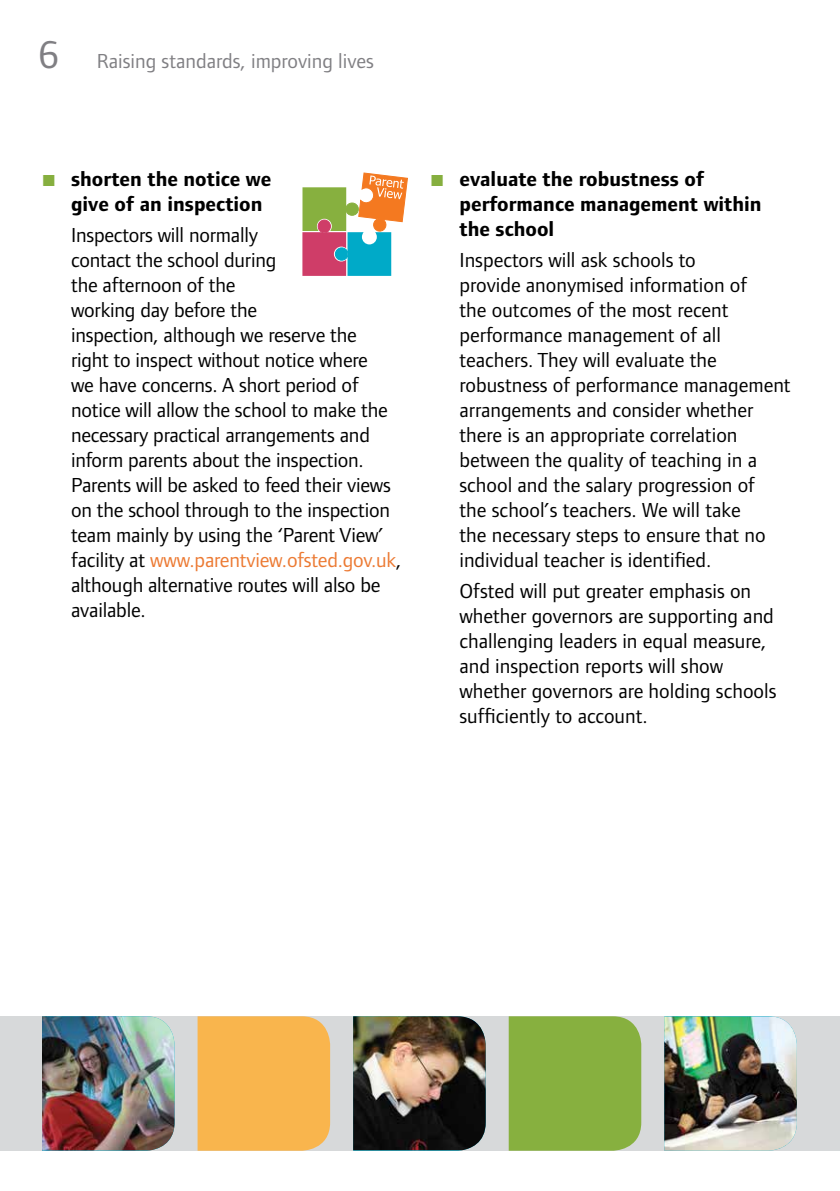
<style>
.page{position:relative;width:840px;height:1191px;background:#fff}
.page>*{position:absolute;margin:0;border:0;box-sizing:border-box;transform-origin:0 0}
.t1{font:21px/25px "Foundry Form Sans";color:#000}
.t2{font:700 21px/25px "Foundry Form Sans";color:#000}
.t3{font:21px "Foundry Form Sans";color:#807f83}
.s1{font-size:40px}
.s2{color:#ec7a33}
</style>
<div class="page">
<svg style="left:302px;top:173px;width:105px;height:103px"></svg>
<div style="left:0;top:1016px;width:839px;height:134px;background:#d7d9da"></div>
<img style="left:42px;top:1016px;width:132px;height:134px">
<div style="left:197px;top:1016px;width:133px;height:134px;background:#f9b54d"></div>
<img style="left:353px;top:1016px;width:132px;height:134px">
<div style="left:508px;top:1016px;width:133px;height:134px;background:#87b03f"></div>
<img style="left:664px;top:1016px;width:132px;height:134px">
<p class="t3" style="left:39px;top:49px;width:336px"><span class="s1">6</span> Raising standards, improving lives</p>
<p class="t2" style="left:71px;top:167px;width:202px">shorten the notice we give of an inspection</p>
<p class="t1" style="left:71px;top:222px;width:331px">Inspectors will normally<br>contact the school during<br>the afternoon of the<br>working day before the<br>inspection, although we reserve the<br>right to inspect without notice where<br>we have concerns. A short period of notice will allow the school to make the necessary practical arrangements and inform parents about the inspection.<br>Parents will be asked to feed their views on the school through to the inspection team mainly by using the ‘Parent View’ facility at <span class="s2">www.parentview.ofsted.gov.uk</span>, although alternative routes will also be available.</p>
<p class="t2" style="left:459px;top:167px;width:303px">evaluate the robustness of performance management within the school</p>
<p class="t1" style="left:459px;top:247px;width:332px">Inspectors will ask schools to<br>provide anonymised information of<br>the outcomes of the most recent performance management of all teachers. They will evaluate the robustness of performance management arrangements and consider whether there is an appropriate correlation between the quality of teaching in a school and the salary progression of<br>the school’s teachers. We will take<br>the necessary steps to ensure that no individual teacher is identified.</p>
<p class="t1" style="left:459px;top:578px;width:318px">Ofsted will put greater emphasis on whether governors are supporting and challenging leaders in equal measure, and inspection reports will show whether governors are holding schools sufficiently to account.</p>
</div>
